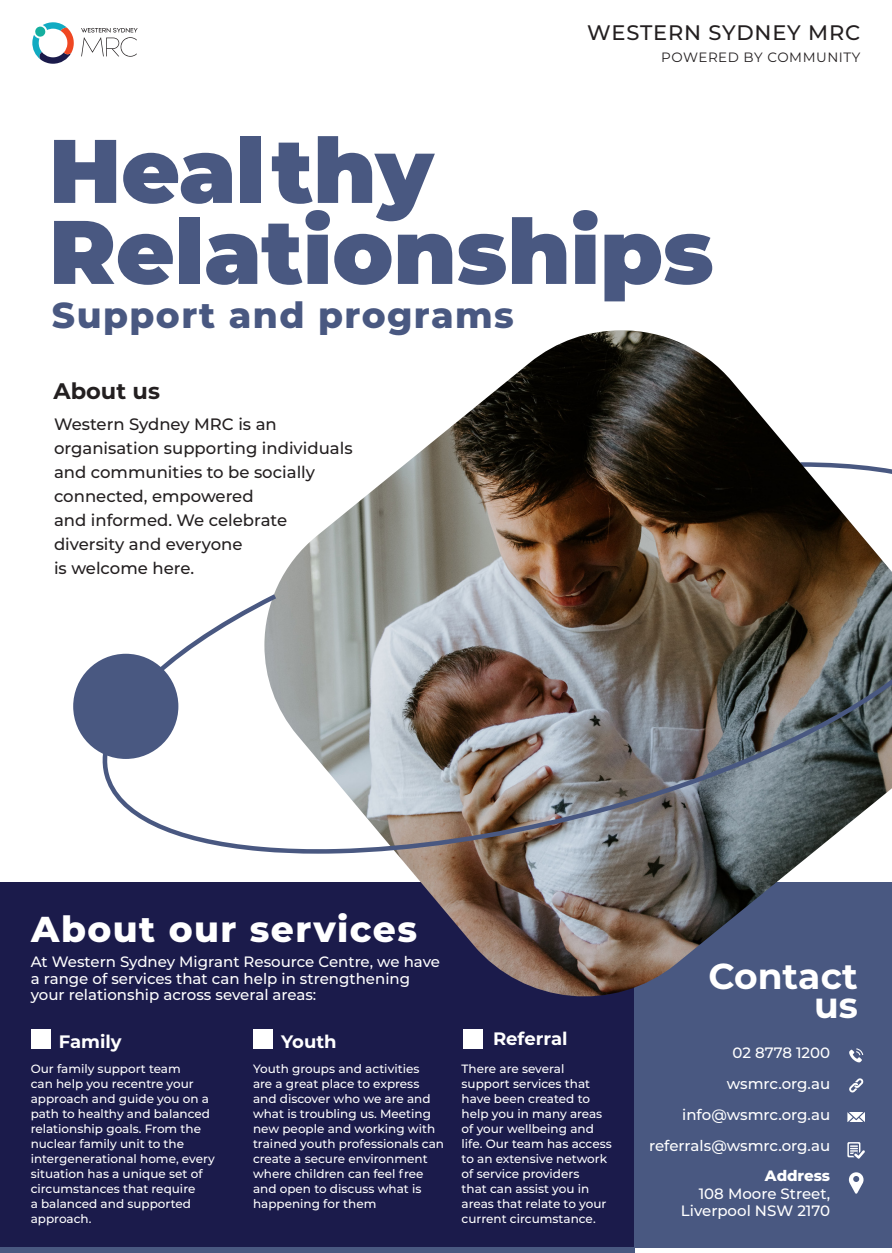
<style>
.page{position:relative;width:892px;height:1253px;background:#fff}
.page>*{position:absolute;margin:0;border:0;box-sizing:border-box;transform-origin:0 0}
.t1{font:900 90px/81px "Montserrat";color:#495881}
.t2{font:800 36px "Montserrat";letter-spacing:.04em;color:#495881}
.t3{font:800 36px "Montserrat";letter-spacing:.04em;color:#fff}
.t4{font:700 36px/28.5px "Montserrat";color:#fff;text-align:right}
.t5{font:700 22.5px "Montserrat";color:#231f20}
.t6{font:500 21px "Montserrat";letter-spacing:.04em;color:#231f20}
.t7{font:700 18px "Montserrat";color:#fff}
.t8{font:500 16.5px/24px "Montserrat";color:#231f20}
.t9{font:500 15px/16.5px "Montserrat";color:#fff}
.t10{font:800 15px "Montserrat";color:#fff}
.t11{font:13.5px "Montserrat";letter-spacing:.04em;color:#231f20}
.t12{font:500 12px/15px "Montserrat";color:#fff}
</style>
<div class="page">
<div style="left:0;top:882px;width:634px;height:365px;background:#1b1b4b"></div>
<div style="left:463px;top:1029px;width:20px;height:20px;background:#fff"></div>
<div style="left:253px;top:1029px;width:20px;height:20px;background:#fff"></div>
<div style="left:31px;top:1029px;width:19px;height:20px;background:#fff"></div>
<div style="left:634px;top:882px;width:258px;height:365px;background:#495881"></div>
<div style="left:0;top:1247px;width:634px;height:6px;background:#495881"></div>
<img style="left:274px;top:330px;width:618px;height:667px">
<img style="left:92px;top:594px;width:800px;height:260px">
<div style="left:73px;top:654px;width:105px;height:105px;background:#495881;border-radius:50%"></div>
<svg style="left:847px;top:1112px;width:18px;height:10px"></svg>
<svg style="left:847px;top:1142px;width:18px;height:17px"></svg>
<svg style="left:849px;top:1172px;width:14px;height:21px"></svg>
<svg style="left:849px;top:1078px;width:14px;height:14px"></svg>
<svg style="left:849px;top:1048px;width:14px;height:14px"></svg>
<svg style="left:81px;top:28px;width:57px;height:29px"></svg>
<svg style="left:32px;top:22px;width:42px;height:42px"></svg>
<p class="t6" style="left:587px;top:18px;width:274px">WESTERN SYDNEY MRC</p>
<p class="t11" style="left:661px;top:48px;width:201px">POWERED BY COMMUNITY</p>
<p class="t1" style="left:49px;top:125px;width:666px">Healthy<br>Relationships</p>
<p class="t2" style="left:52px;top:288px;width:463px">Support and programs</p>
<p class="t5" style="left:53px;top:375px;width:108px">About us</p>
<p class="t8" style="left:54px;top:411px;width:300px">Western Sydney MRC is an organisation supporting individuals and communities to be socially connected, empowered<br>and informed. We celebrate diversity and everyone<br>is welcome here.</p>
<p class="t3" style="left:31px;top:903px;width:387px">About our services</p>
<p class="t9" style="left:31px;top:953px;width:411px">At Western Sydney Migrant Resource Centre, we have a range of services that can help in strengthening your relationship across several areas:</p>
<p class="t7" style="left:59px;top:1028px;width:64px">Family</p>
<p class="t7" style="left:281px;top:1028px;width:57px">Youth</p>
<p class="t7" style="left:493px;top:1025px;width:76px">Referral</p>
<p class="t12" style="left:31px;top:1061px;width:186px">Our family support team<br>can help you recentre your approach and guide you on a path to healthy and balanced relationship goals. From the nuclear family unit to the intergenerational home, every situation has a unique set of circumstances that require<br>a balanced and supported approach.</p>
<p class="t12" style="left:253px;top:1061px;width:193px">Youth groups and activities<br>are a great place to express and discover who we are and what is troubling us. Meeting new people and working with trained youth professionals can create a secure environment where children can feel free and open to discuss what is happening for them</p>
<p class="t12" style="left:462px;top:1061px;width:152px">There are several support services that have been created to help you in many areas of your wellbeing and life. Our team has access to an extensive network of service providers<br>that can assist you in areas that relate to your current circumstance.</p>
<p class="t4" style="left:708px;top:960px;width:151px">Contact us</p>
<p class="t9" style="left:732px;top:1044px;width:99px">02 8778 1200</p>
<p class="t9" style="left:727px;top:1075px;width:105px">wsmrc.org.au</p>
<p class="t9" style="left:682px;top:1106px;width:149px">info@wsmrc.org.au</p>
<p class="t9" style="left:649px;top:1136px;width:183px">referrals@wsmrc.org.au</p>
<p class="t10" style="left:765px;top:1165px;width:67px">Address</p>
<p class="t9" style="left:681px;top:1184px;width:151px;line-height:17.1px;text-align:right">108 Moore Street,<br>Liverpool NSW 2170</p>
</div>
